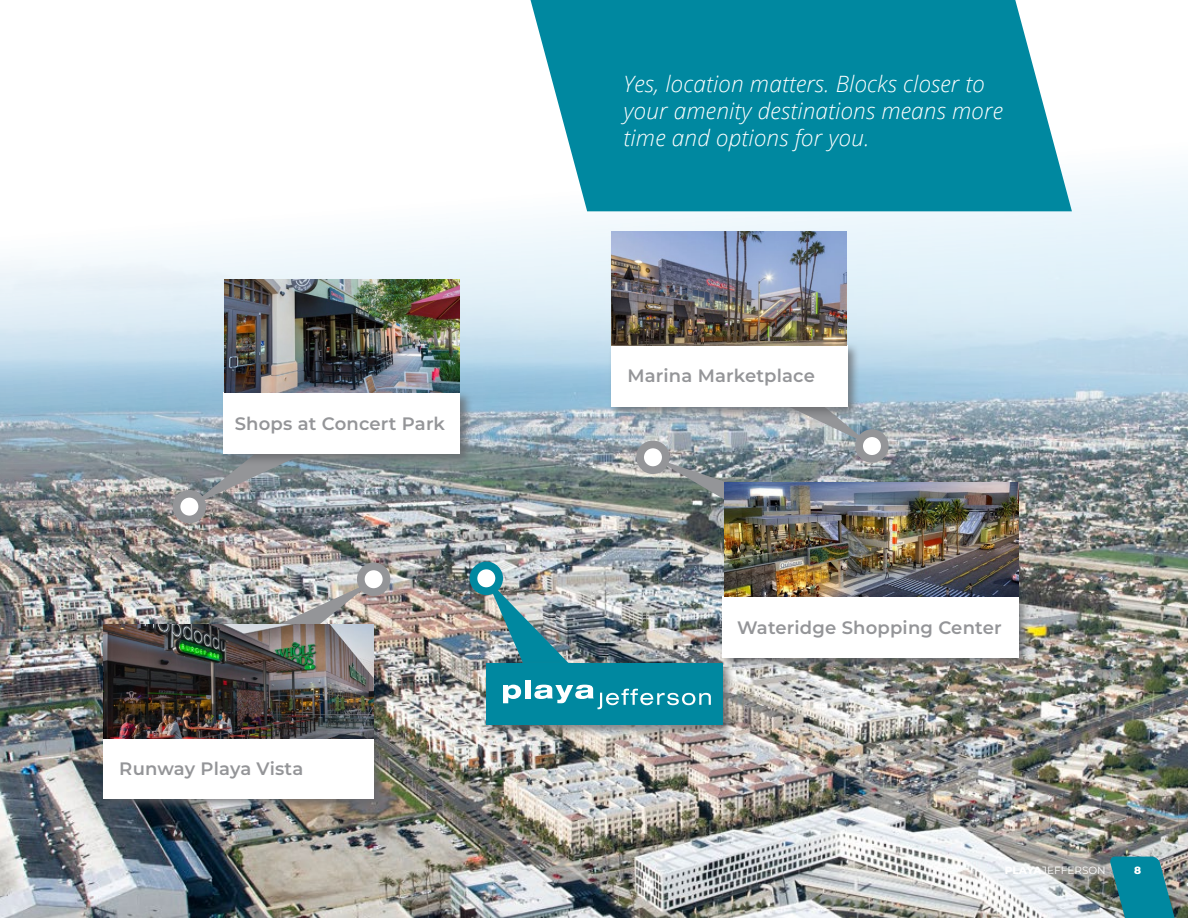
<style>
.page{position:relative;width:1188px;height:918px;background:#fff}
.page>*{position:absolute;margin:0;border:0;box-sizing:border-box;transform-origin:0 0}
.Body_Quotes{font:italic 300 22.5px/27px "Open Sans";letter-spacing:.01em;color:#fff}
.Level_1_Heading{font:600 18px "Montserrat";letter-spacing:.01em;color:#949598}
.t1{font:10.5px "Montserrat";color:#fff}
.t2{font:800 10.5px "Montserrat";color:#fff}
.s1{font-weight:800}
</style>
<div class="page">
<img style="left:0;top:170px;width:1188px;height:748px">
<img style="left:486px;top:578px;width:92px;height:82px">
<div style="left:483px;top:660px;width:252px;height:77px;background:#656669;opacity:.75"></div>
<div style="left:486px;top:663px;width:236px;height:61px;background:#0088a0"></div>
<svg style="left:653px;top:458px;width:164px;height:55px;background:#778485"></svg>
<div style="left:719px;top:594px;width:312px;height:76px;background:#656669;opacity:.75"></div>
<div style="left:722px;top:597px;width:297px;height:61px;background:#fff"></div>
<svg style="left:708px;top:368px;width:164px;height:78px;background:#a6b4bd"></svg>
<div style="left:608px;top:342px;width:253px;height:77px;background:#656669;opacity:.75"></div>
<div style="left:611px;top:345px;width:237px;height:61px;background:#fff"></div>
<img style="left:210px;top:581px;width:164px;height:43px">
<div style="left:100px;top:734px;width:286px;height:77px;background:#656669;opacity:.75"></div>
<div style="left:103px;top:737px;width:271px;height:61px;background:#fff"></div>
<svg style="left:189px;top:431px;width:164px;height:76px;background:#919ba1"></svg>
<div style="left:221px;top:390px;width:252px;height:76px;background:#656669;opacity:.75"></div>
<div style="left:224px;top:393px;width:236px;height:61px;background:#fff"></div>
<div style="left:473px;top:565px;width:26px;height:26px;background:#fff;border-radius:50%"></div>
<div style="left:470px;top:562px;width:33px;height:33px;border:8px solid #0088a0;border-radius:50%"></div>
<div style="left:361px;top:566px;width:25px;height:26px;background:#fff;border-radius:50%"></div>
<div style="left:357px;top:563px;width:33px;height:33px;border:8px solid #949598;border-radius:50%"></div>
<div style="left:177px;top:494px;width:25px;height:25px;background:#fff;border-radius:50%"></div>
<div style="left:173px;top:490px;width:33px;height:33px;border:8px solid #949598;border-radius:50%"></div>
<div style="left:640px;top:444px;width:26px;height:26px;background:#fff;border-radius:50%"></div>
<div style="left:636px;top:441px;width:34px;height:33px;border:8px solid #949598;border-radius:50%"></div>
<div style="left:859px;top:433px;width:26px;height:26px;background:#fff;border-radius:50%"></div>
<div style="left:855px;top:429px;width:34px;height:34px;border:8px solid #949598;border-radius:50%"></div>
<svg style="left:503px;top:685px;width:18px;height:18px"></svg>
<div style="left:525px;top:680px;width:5px;height:18px;background:#fff"></div>
<svg style="left:534px;top:685px;width:177px;height:24px"></svg>
<svg style="left:531px;top:0;width:541px;height:211px;background:#1a94a9"></svg>
<img style="left:224px;top:279px;width:235px;height:114px">
<img style="left:611px;top:231px;width:236px;height:114px">
<img style="left:104px;top:624px;width:270px;height:114px">
<img style="left:725px;top:483px;width:294px;height:114px">
<img style="left:1110px;top:857px;width:78px;height:61px">
<p class="Level_1_Heading" style="left:235px;top:411px;width:212px">Shops at Concert Park</p>
<p class="Level_1_Heading" style="left:119px;top:756px;width:185px">Runway Playa Vista</p>
<p class="Body_Quotes" style="left:624px;top:69px;width:381px">Yes, location matters. Blocks closer to your amenity destinations means more time and options for you.</p>
<p class="Level_1_Heading" style="left:627px;top:363px;width:189px">Marina Marketplace</p>
<p class="Level_1_Heading" style="left:737px;top:615px;width:266px">Wateridge Shopping Center</p>
<p class="t1" style="left:1005px;top:863px;width:102px"><span class="s1">PLAYA</span>JEFFERSON</p>
<p class="t2" style="left:1134px;top:863px;width:9px">8</p>
</div>
